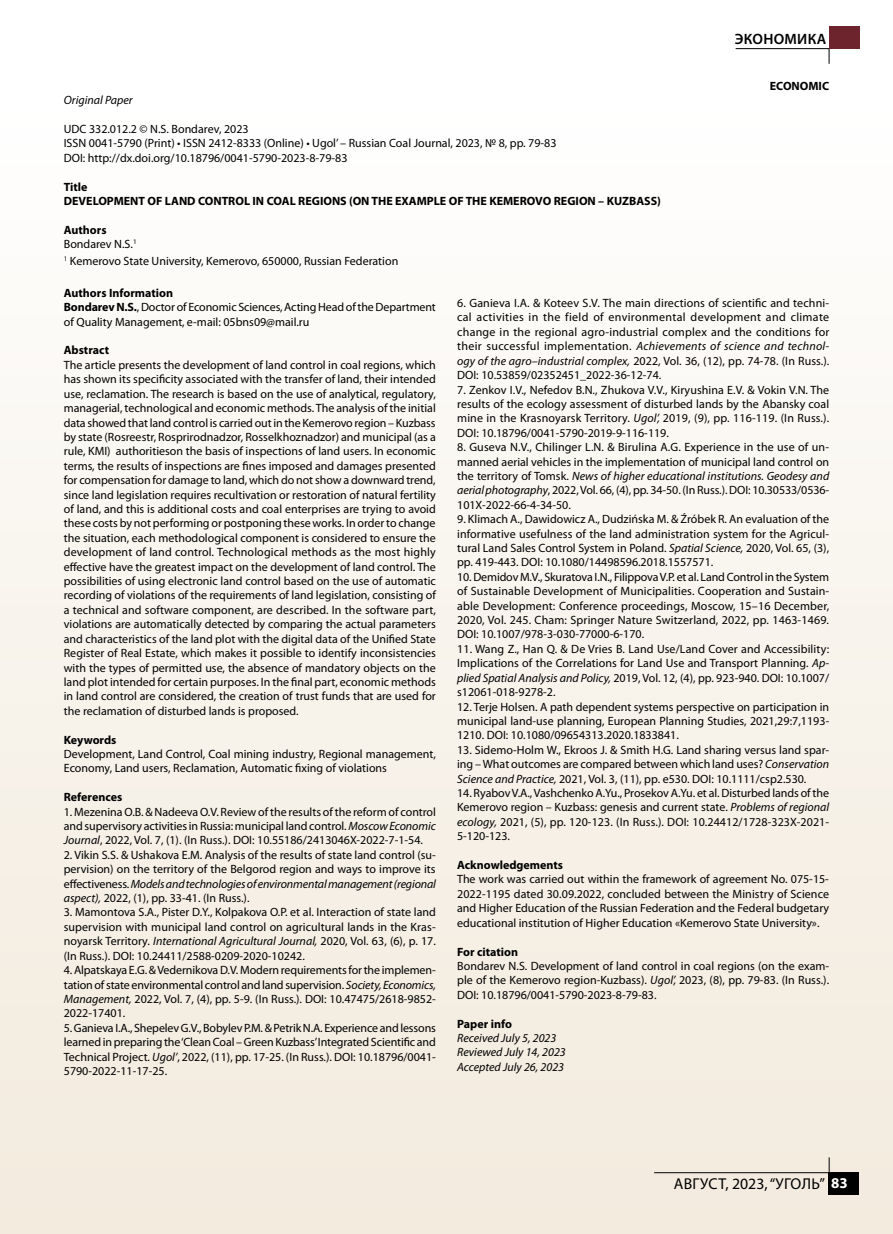
<style>
.page{position:relative;width:893px;height:1234px;background:#fff}
.page>*{position:absolute;margin:0;border:0;box-sizing:border-box;transform-origin:0 0}
.t1{font:15.75px "Myriad Pro";letter-spacing:.02em;color:#000}
.t2{font:600 15px "Myriad Pro";letter-spacing:.02em;color:#000}
.t3{font:12px/14.4px "Myriad Pro";color:#000;text-align:justify}
.t4{font:700 12px/14.4px "Myriad Pro";color:#000}
.t5{font:italic 12px/14.4px "Myriad Pro";color:#000}
.s1{font-weight:700}
.s2{font-style:italic}
.s3{font-weight:700;font-size:15px;color:#fff}
</style>
<div class="page">
<div style="left:0;top:96px;width:893px;height:1137px;background:linear-gradient(to bottom,#fffefe,#f1e9dc)"></div>
<div style="left:829px;top:1171px;width:30px;height:23px;background:#000"></div>
<hr style="left:654px;top:1171px;width:175px;height:1px;background:#000">
<svg style="left:829px;top:1157px;width:1px;height:15px"></svg>
<hr style="left:736px;top:48px;width:93px;height:1px;background:#000">
<svg style="left:829px;top:49px;width:1px;height:15px"></svg>
<div style="left:829px;top:27px;width:31px;height:22px;background:#6e242d"></div>
<p class="t2" style="left:735px;top:30px;width:93px">ЭКОНОМИКА</p>
<p class="t4" style="left:770px;top:78px;width:61px">ECONOMIC</p>
<p class="t5" style="left:64px;top:93px;width:70px">Original Paper</p>
<p class="t3" style="left:64px;top:122px;width:494px;text-align:left">UDC 332.012.2 © N.S. Bondarev, 2023<br>ISSN 0041-5790 (Print) • ISSN 2412-8333 (Online) • Ugol’ – Russian Coal Journal, 2023, № 8, pp. 79-83<br>DOI: http://dx.doi.org/10.18796/0041-5790-2023-8-79-83</p>
<p class="t4" style="left:64px;top:179px;width:599px">Title<br>DEVELOPMENT OF LAND CONTROL IN COAL REGIONS (ON THE EXAMPLE OF THE KEMEROVO REGION – KUZBASS)</p>
<p class="t3" style="left:64px;top:222px;width:74px"><span class="s1">Authors<br></span>Bondarev N.S.<sup>1</sup></p>
<p class="t3" style="left:64px;top:253px;width:336px"><sup>1</sup> Kemerovo State University, Kemerovo, 650000, Russian Federation</p>
<p class="t3" style="left:64px;top:285px;width:374px;text-align:left"><span class="s1">Authors Information<br>Bondarev N.S.</span>, Doctor of Economic Sciences, Acting Head of the Department of Quality Management, e-mail: 05bns09@mail.ru</p>
<p class="t4" style="left:64px;top:343px;width:47px">Abstract</p>
<p class="t3" style="left:64px;top:357px;width:374px">The article presents the development of land control in coal regions, which has shown its specificity associated with the transfer of land, their intended use, reclamation. The research is based on the use of analytical, regulatory, managerial, technological and economic methods. The analysis of the initial data showed that land control is carried out in the Kemerovo region – Kuzbass by state (Rosreestr, Rosprirodnadzor, Rosselkhoznadzor) and municipal (as a rule, KMI) authoritieson the basis of inspections of land users. In economic terms, the results of inspections are fines imposed and damages presented for compensation for damage to land, which do not show a downward trend, since land legislation requires recultivation or restoration of natural fertility of land, and this is additional costs and coal enterprises are trying to avoid these costs by not performing or postponing these works. In order to change the situation, each methodological component is considered to ensure the development of land control. Technological methods as the most highly effective have the greatest impact on the development of land control. The possibilities of using electronic land control based on the use of automatic recording of violations of the requirements of land legislation, consisting of a technical and software component, are described. In the software part, violations are automatically detected by comparing the actual parameters and characteristics of the land plot with the digital data of the Unified State Register of Real Estate, which makes it possible to identify inconsistencies with the types of permitted use, the absence of mandatory objects on the land plot intended for certain purposes. In the final part, economic methods in land control are considered, the creation of trust funds that are used for the reclamation of disturbed lands is proposed.</p>
<p class="t4" style="left:64px;top:731px;width:54px">Keywords</p>
<p class="t3" style="left:64px;top:746px;width:374px">Development, Land Control, Coal mining industry, Regional management,<br>Economy, Land users, Reclamation, Automatic fixing of violations</p>
<p class="t4" style="left:64px;top:789px;width:60px">References</p>
<p class="t3" style="left:64px;top:804px;width:374px">1. Mezenina O.B. &amp; Nadeeva O.V. Review of the results of the reform of control and supervisory activities in Russia: municipal land control. <span class="s2">Moscow Economic Journal</span>, 2022, Vol. 7, (1). (In Russ.). DOI: 10.55186/2413046X-2022-7-1-54.</p>
<p class="t3" style="left:64px;top:847px;width:374px">2. Vikin S.S. &amp; Ushakova E.M. Analysis of the results of state land control (su&shy;pervision) on the territory of the Belgorod region and ways to improve its effectiveness. <span class="s2">Models and technologies of environmental management (regional aspect),</span> 2022, (1), pp. 33-41. (In Russ.).</p>
<p class="t3" style="left:64px;top:904px;width:374px">3. Mamontova S.A., Pister D.Y., Kolpakova O.P. et al. Interaction of state land supervision with municipal land control on agricultural lands in the Kras&shy;noyarsk Territory. <span class="s2">International Agricultural Journal,</span> 2020, Vol. 63, (6), p. 17. (In Russ.). DOI: 10.24411/2588-0209-2020-10242.</p>
<p class="t3" style="left:64px;top:962px;width:374px">4. Alpatskaya E.G. &amp; Vedernikova D.V. Modern requirements for the implemen&shy;tation of state environmental control and land supervision. <span class="s2">Society, Economics, Management,</span> 2022, Vol. 7, (4), pp. 5-9. (In Russ.). DOI: 10.47475/2618-9852- 2022-17401.</p>
<p class="t3" style="left:64px;top:1020px;width:374px">5. Ganieva I.A., Shepelev G.V., Bobylev P.M. &amp; Petrik N.A. Experience and lessons learned in preparing the ‘Clean Coal – Green Kuzbass’Integrated Scientific and Technical Project. <span class="s2">Ugol’</span>, 2022, (11), pp. 17-25. (In Russ.). DOI: 10.18796/0041- 5790-2022-11-17-25.</p>
<p class="t3" style="left:457px;top:295px;width:374px">6. Ganieva I.A. &amp; Koteev S.V. The main directions of scientific and techni&shy;cal activities in the field of environmental development and climate change in the regional agro-industrial complex and the conditions for their successful implementation. <span class="s2">Achievements of science and technol&shy;ogy of the agro–industrial complex,</span> 2022, Vol. 36, (12), pp. 74-78. (In Russ.).<br>DOI: 10.53859/02352451_2022-36-12-74.</p>
<p class="t3" style="left:457px;top:382px;width:374px">7. Zenkov I.V., Nefedov B.N., Zhukova V.V., Kiryushina E.V. &amp; Vokin V.N. The results of the ecology assessment of disturbed lands by the Abansky coal mine in the Krasnoyarsk Territory. <span class="s2">Ugol’,</span> 2019, (9), pp. 116-119. (In Russ.).<br>DOI: 10.18796/0041-5790-2019-9-116-119.</p>
<p class="t3" style="left:457px;top:439px;width:374px">8. Guseva N.V., Chilinger L.N. &amp; Birulina A.G. Experience in the use of un&shy;manned aerial vehicles in the implementation of municipal land control on the territory of Tomsk. <span class="s2">News of higher educational institutions. Geodesy and aerial photography</span>, 2022, Vol. 66, (4), pp. 34-50. (In Russ.). DOI: 10.30533/0536- 101X-2022-66-4-34-50.</p>
<p class="t3" style="left:457px;top:511px;width:374px">9. Klimach A., Dawidowicz A., Dudzińska M. &amp; Źróbek R. An evaluation of the informative usefulness of the land administration system for the Agricul&shy;tural Land Sales Control System in Poland. <span class="s2">Spatial Science,</span> 2020, Vol. 65, (3), pp. 419-443. DOI: 10.1080/14498596.2018.1557571.</p>
<p class="t3" style="left:457px;top:569px;width:374px">10. Demidov M.V., Skuratova I.N., Filippova V.P. et al. Land Control in the System of Sustainable Development of Municipalities. Сooperation and Sustain&shy;able Development: Conference proceedings, Моscow, 15–16 December, 2020, Vol. 245. Cham: Springer Nature Switzerland, 2022, pp. 1463-1469.<br>DOI: 10.1007/978-3-030-77000-6-170.</p>
<p class="t3" style="left:457px;top:641px;width:374px">11. Wang Z., Han Q. &amp; De Vries B. Land Use/Land Cover and Accessibility:<br>Implications of the Correlations for Land Use and Transport Planning. <span class="s2">Ap&shy;plied Spatial Analysis and Policy,</span> 2019, Vol. 12, (4), pp. 923-940. DOI: 10.1007/ s12061-018-9278-2.</p>
<p class="t3" style="left:457px;top:699px;width:374px">12. Terje Holsen. A path dependent systems perspective on participation in municipal land-use planning, European Planning Studies, 2021,29:7,1193- 1210. DOI: 10.1080/09654313.2020.1833841.</p>
<p class="t3" style="left:457px;top:742px;width:374px">13. Sidemo-Holm W., Ekroos J. &amp; Smith H.G. Land sharing versus land spar&shy;ing – What outcomes are compared between which land uses? <span class="s2">Conservation Science and Practice,</span> 2021, Vol. 3, (11), pp. e530. DOI: 10.1111/csp2.530.</p>
<p class="t3" style="left:457px;top:785px;width:374px">14. Ryabov V.A., Vashchenko A.Yu., Prosekov A.Yu. et al. Disturbed lands of the Kemerovo region – Kuzbass: genesis and current state. <span class="s2">Problems of regional ecology,</span> 2021, (5), pp. 120-123. (In Russ.). DOI: 10.24412/1728-323X-2021- 5-120-123.</p>
<p class="t4" style="left:457px;top:857px;width:108px">Acknowledgements</p>
<p class="t3" style="left:457px;top:871px;width:374px">The work was carried out within the framework of agreement No. 075-15- 2022-1195 dated 30.09.2022, concluded between the Ministry of Science and H igher Education of the Russian Federation and the Federal budgetary educational institution of H igher Education «Kemerovo State University».</p>
<p class="t4" style="left:457px;top:943px;width:62px">For citation</p>
<p class="t3" style="left:457px;top:958px;width:374px">Bondarev N.S. Development of land control in coal regions (on the exam&shy;ple of the Kemerovo region-Kuzbass). <span class="s2">Ugol’,</span> 2023, (8), pp. 79-83. (In Russ.).<br>DOI: 10.18796/0041-5790-2023-8-79-83.</p>
<p class="t4" style="left:457px;top:1015px;width:56px">Paper info</p>
<p class="t5" style="left:457px;top:1030px;width:110px">Received July 5, 2023<br>Reviewed July 14, 2023<br>Accepted July 26, 2023</p>
<h1 class="t1" style="left:674px;top:1173px;width:176px">АВГУСТ, 2023, “УГОЛЬ” <span class="s3">83</span></h1>
</div>
